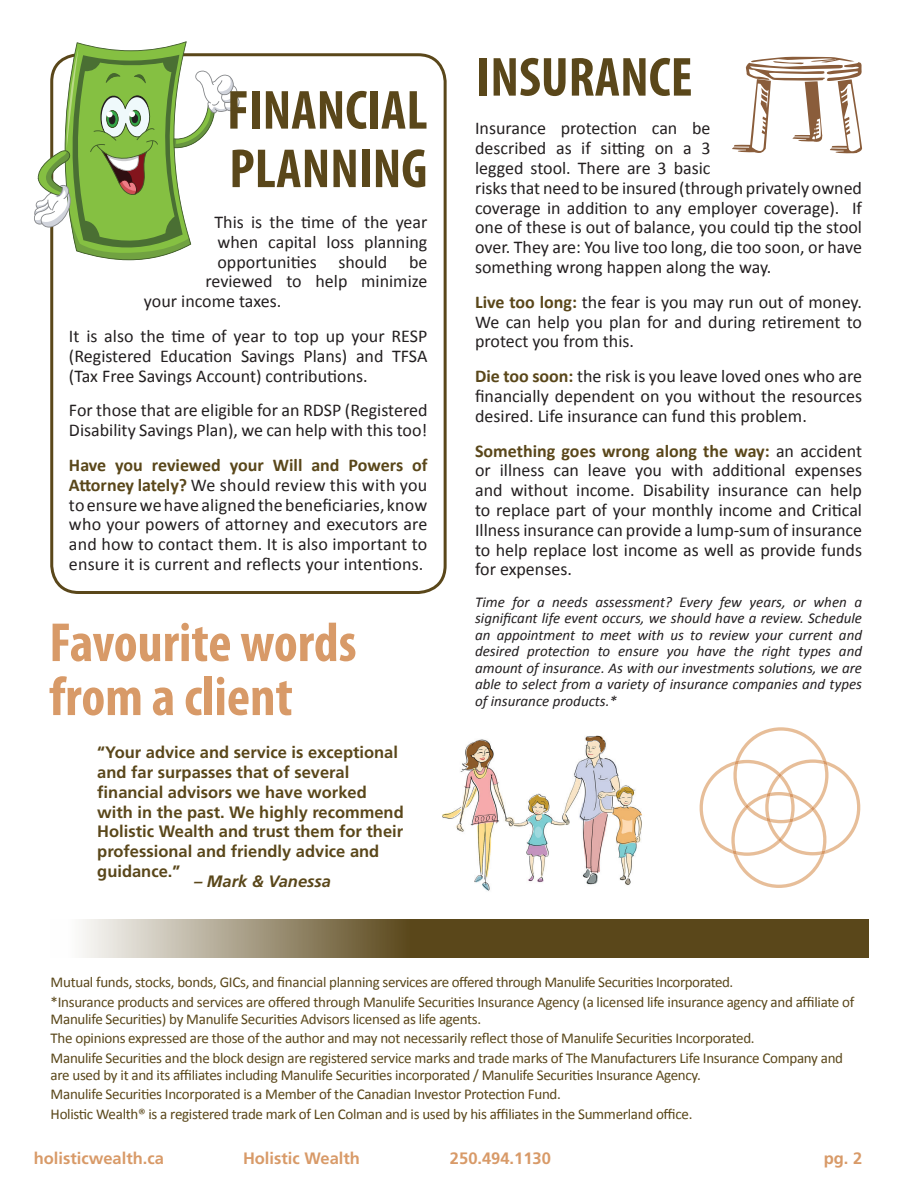
<style>
.page{position:relative;width:918px;height:1188px;background:#fff}
.page>*{position:absolute;margin:0;border:0;box-sizing:border-box;transform-origin:0 0}
.t1{font:700 condensed 55.5px/58.5px "Myriad Pro";color:#5a471a}
.t2{font:700 condensed 55.5px/54px "Myriad Pro";color:#d89a68}
.t3{font:18px/19.8px "Calibri";color:#231f20;text-align:justify}
.t4{font:700 16.5px/19.8px "Frutiger";color:#5a471a}
.t5{font:700 16.5px "Frutiger";color:#d89a68}
.t6{font:italic 700 16.5px "Frutiger";color:#5a471a}
.t7{font:15px/19.8px "Calibri";letter-spacing:-.02em;color:#5a471a}
.t8{font:italic 15px/16.5px "Calibri";color:#231f20;text-align:justify}
.s1{font-weight:700;color:#5a471a}
</style>
<div class="page">
<svg style="left:699px;top:727px;width:162px;height:161px"></svg>
<div style="left:50px;top:53px;width:397px;height:541px;border:3px solid #5a471a;border-radius:27px"></div>
<svg style="left:82px;top:920px;width:787px;height:38px;background:#7a6b47"></svg>
<svg style="left:732px;top:57px;width:130px;height:96px"></svg>
<svg style="left:34px;top:41px;width:206px;height:224px"></svg>
<img style="left:442px;top:735px;width:200px;height:156px">
<h1 class="t1" style="left:227px;top:80px;width:202px">FINANCIAL<br>PLANNING</h1>
<p class="t3" style="left:214px;top:211px;width:215px">This is the time of the year</p>
<p class="t3" style="left:218px;top:231px;width:211px">when capital loss planning</p>
<p class="t3" style="left:218px;top:251px;width:212px">opportunities should be</p>
<p class="t3" style="left:206px;top:271px;width:224px">reviewed to help minimize</p>
<p class="t3" style="left:144px;top:290px;width:139px">your income taxes.</p>
<p class="t3" style="left:69px;top:325px;width:360px">It is also the time of year to top up your RESP (Registered Education Savings Plans) and TFSA (Tax Free Savings Account) contributions.</p>
<p class="t3" style="left:69px;top:400px;width:360px">For those that are eligible for an RDSP (Registered<br>Disability Savings Plan), we can help with this too!</p>
<p class="t3" style="left:69px;top:454px;width:360px"><span class="s1">Have you reviewed your Will and Powers of Attorney lately?</span> We should review this with you to ensure we have aligned the beneficiaries, know who your powers of attorney and executors are and how to contact them. It is also important to ensure it is current and reflects your intentions.</p>
<h1 class="t2" style="left:49px;top:614px;width:309px">Favourite words from a client</h1>
<p class="t4" style="left:97px;top:743px;width:308px">“Your advice and service is exceptional and far surpasses that of several financial advisors we have worked with in the past. We highly recommend Holistic Wealth and trust them for their professional and friendly advice and guidance.”</p>
<p class="t6" style="left:194px;top:872px;width:138px">– Mark &amp; Vanessa</p>
<h1 class="t1" style="left:477px;top:47px;width:217px">INSURANCE</h1>
<p class="t3" style="left:475px;top:118px;width:389px;text-align:left">Insurance protection can be<br>described as if sitting on a 3<br>legged stool. There are 3 basic<br>risks that need to be insured (through privately owned coverage in addition to any employer coverage). If one of these is out of balance, you could tip the stool over. They are: You live too long, die too soon, or have something wrong happen along the way.</p>
<p class="t3" style="left:475px;top:291px;width:389px"><span class="s1">Live too long:</span> the fear is you may run out of money.<br>We can help you plan for and during retirement to protect you from this.</p>
<p class="t3" style="left:475px;top:366px;width:389px"><span class="s1">Die too soon:</span> the risk is you leave loved ones who are financially dependent on you without the resources desired. Life insurance can fund this problem.</p>
<p class="t3" style="left:475px;top:440px;width:388px"><span class="s1">Something goes wrong along the way:</span> an accident or illness can leave you with additional expenses and without income. Disability insurance can help to replace part of your monthly income and Critical Illness insurance can provide a lump-sum of insurance to help replace lost income as well as provide funds for expenses.</p>
<p class="t8" style="left:475px;top:593px;width:389px">Time for a needs assessment? Every few years, or when a significant life event occurs, we should have a review. Schedule an appointment to meet with us to review your current and desired protection to ensure you have the right types and amount of insurance. As with our investments solutions, we are able to select from a variety of insurance companies and types of insurance products.*</p>
<p class="t7" style="left:51px;top:972px;width:805px">Mutual funds, stocks, bonds, GICs, and financial planning services are offered through Manulife Securities Incorporated.<br>*Insurance products and services are offered through Manulife Securities Insurance Agency (a licensed life insurance agency and affiliate of</p>
<p class="t7" style="left:51px;top:1008px;width:794px">Manulife Securities) by Manulife Securities Advisors licensed as life agents.<br>The opinions expressed are those of the author and may not necessarily reflect those of Manulife Securities Incorporated.<br>Manulife Securities and the block design are registered service marks and trade marks of The Manufacturers Life Insurance Company and</p>
<p class="t7" style="left:51px;top:1064px;width:652px">are used by it and its affiliates including Manulife Securities incorporated / Manulife Securities Insurance Agency.<br>Manulife Securities Incorporated is a Member of the Canadian Investor Protection Fund.<br>Holistic Wealth® is a registered trade mark of Len Colman and is used by his affiliates in the Summerland office.</p>
<p class="t5" style="left:34px;top:1148px;width:132px">holisticwealth.ca</p>
<p class="t5" style="left:243px;top:1148px;width:119px">Holistic Wealth</p>
<p class="t5" style="left:450px;top:1148px;width:102px">250.494.1130</p>
<p class="t5" style="left:824px;top:1148px;width:40px">pg. 2</p>
</div>
